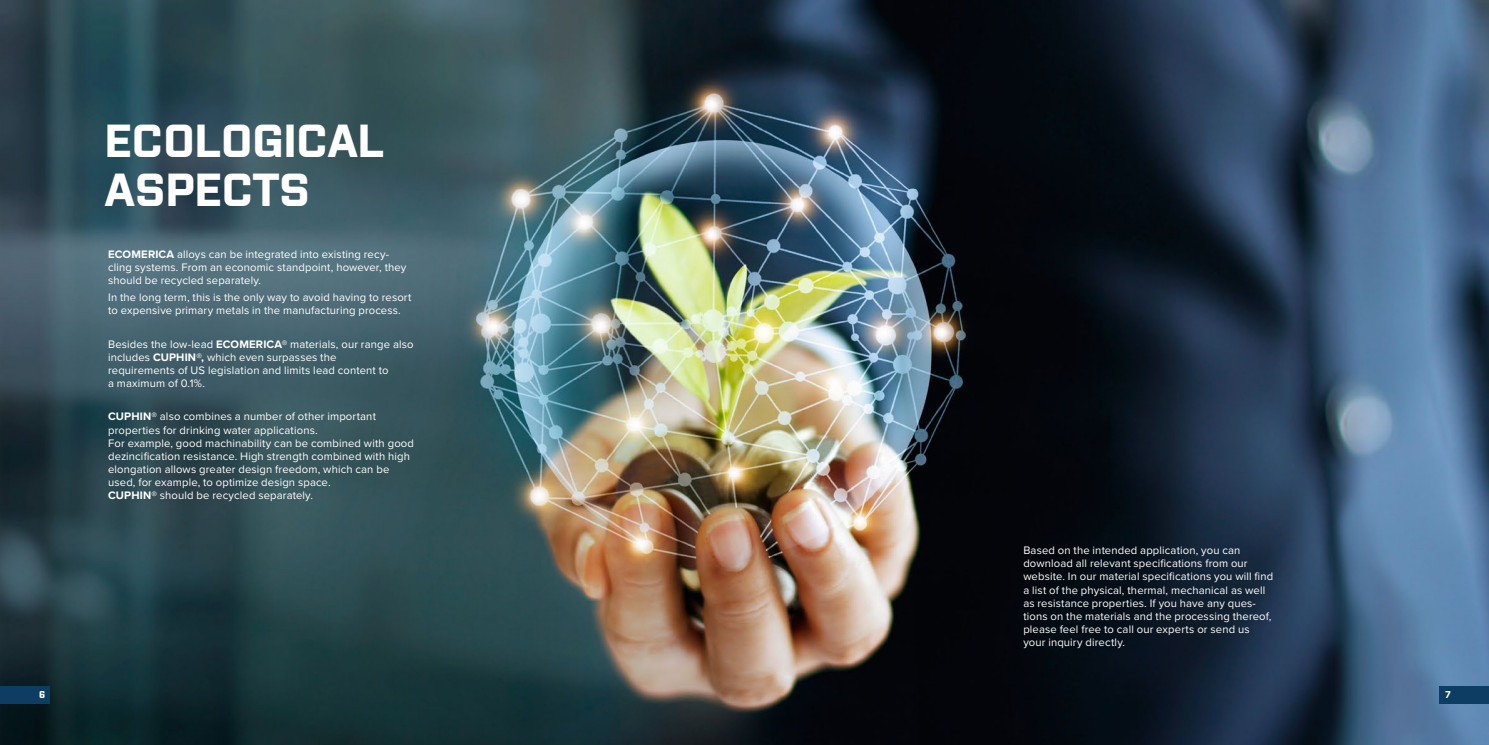
<style>
.page{position:relative;width:1489px;height:745px;background:#fff}
.page>*{position:absolute;margin:0;border:0;box-sizing:border-box;transform-origin:0 0}
.t1{font:700 46.25px/48.8px "Purista";color:#fff}
.t2{font:11.25px/13.1px "Proxima Nova";letter-spacing:.01em;color:#fff}
.t3{font:700 10px "Purista";color:#fff}
.s1{font-weight:700}
</style>
<div class="page">
<img style="left:0;top:0;width:1488px;height:744px">
<div style="left:0;top:685px;width:50px;height:18px;background:#0d3d62"></div>
<div style="left:1439px;top:685px;width:49px;height:18px;background:#0d3d62"></div>
<h1 class="t1" style="left:105px;top:116px;width:281px">ECOLOGICAL<br>ASPECTS</h1>
<p class="t2" style="left:108px;top:247px;width:300px"><span class="s1">ECOMERICA</span> alloys can be integrated into existing recy&shy;cling systems. From an economic standpoint, however, they should be recycled separately.</p>
<p class="t2" style="left:108px;top:290px;width:305px">In the long term, this is the only way to avoid having to resort to expensive primary metals in the manufacturing process.</p>
<p class="t2" style="left:108px;top:336px;width:307px">Besides the low-lead <span class="s1">ECOMERICA®</span> materials, our range also includes <span class="s1">CUPHIN®,</span> which even surpasses the<br>requirements of US legislation and limits lead content to<br>a maximum of 0.1%.</p>
<p class="t2" style="left:108px;top:409px;width:307px"><span class="s1">CUPHIN®</span> also combines a number of other important properties for drinking water applications.<br>For example, good machinability can be combined with good dezincification resistance. High strength combined with high elongation allows greater design freedom, which can be used, for example, to optimize design space.<br><span class="s1">CUPHIN®</span> should be recycled separately.</p>
<p class="t2" style="left:1023px;top:543px;width:251px">Based on the intended application, you can download all relevant specifications from our website. In our material specifications you will find a list of the physical, thermal, mechanical as well as resistance properties. If you have any ques&shy;tions on the materials and the processing thereof, please feel free to call our experts or send us your inquiry directly.</p>
<p class="t3" style="left:39px;top:688px;width:8px">6</p>
<p class="t3" style="left:1444px;top:688px;width:7px">7</p>
</div>
